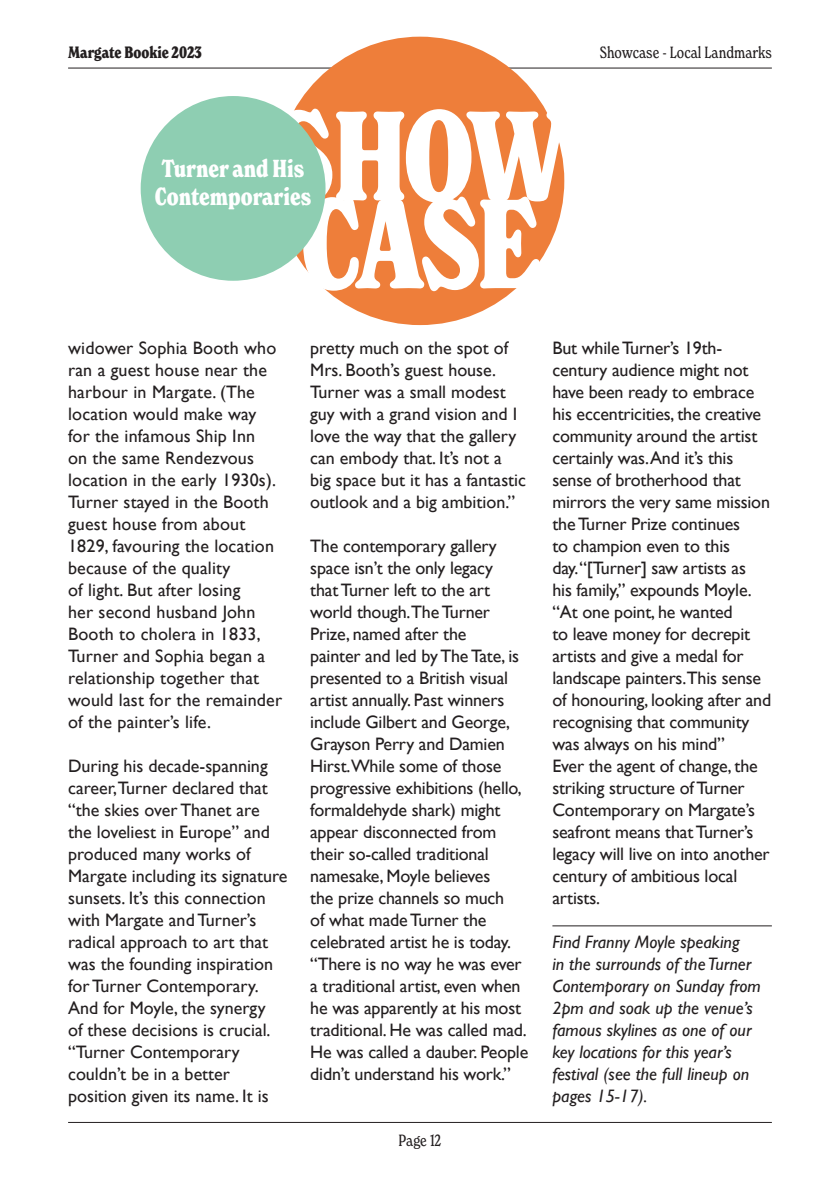
<style>
.page{position:relative;width:840px;height:1191px;background:#fff}
.page>*{position:absolute;margin:0;border:0;box-sizing:border-box;transform-origin:0 0}
.t1{font:700 condensed 123.2px/88px "New Spirit";color:#fff}
.t2{font:700 condensed 24px/28px "New Spirit";color:#fff}
.t3{font:18px/22px "Gill Sans";letter-spacing:-.01em;color:#231f20}
.t4{font:18px/22px "Gill Sans";letter-spacing:.01em;color:#231f20}
.t5{font:italic 18px/22px "Gill Sans";color:#231f20}
.t6{font:condensed 16px "New Spirit";color:#231f20}
.t7{font:700 condensed 16px "New Spirit";color:#231f20}
</style>
<div class="page">
<hr style="left:68px;top:68px;width:703px;height:1px;background:#231f20">
<hr style="left:68px;top:1122px;width:703px;height:1px;background:#231f20">
<div style="left:275px;top:37px;width:289px;height:288px;background:#ee7e3a;border-radius:50%"></div>
<hr style="left:552px;top:925px;width:219px;height:1px;background:#231f20">
<div style="left:141px;top:96px;width:184px;height:185px;background:#8eceb2;border-radius:50%"></div>
<p class="t7" style="left:68px;top:42px;width:135px">Margate Bookie 2023</p>
<h1 class="t1" style="left:273px;top:113px;width:297px">S H O W<br>C A S E</h1>
<h2 class="t2" style="left:155px;top:155px;width:158px">Turner and His<br>Contemporaries</h2>
<p class="t6" style="left:599px;top:42px;width:173px">Showcase - Local Landmarks</p>
<p class="t4" style="left:68px;top:337px;width:215px">widower Sophia Booth who ran a guest house near the harbour in Margate. (The location would make way for the infamous Ship Inn<br>on the same Rendezvous location in the early 1930s).<br>Turner stayed in the Booth guest house from about<br>1829, favouring the location because of the quality<br>of light. But after losing<br>her second husband John<br>Booth to cholera in 1833,<br>Turner and Sophia began a relationship together that would last for the remainder of the painter’s life.</p>
<p class="t3" style="left:68px;top:755px;width:221px">During his decade-spanning career,Turner declared that “the skies over Thanet are the loveliest in Europe” and produced many works of<br>Margate including its signature sunsets. It’s this connection with Margate and Turner’s radical approach to art that was the founding inspiration for Turner Contemporary.<br>And for Moyle, the synergy<br>of these decisions is crucial. “Turner Contemporary couldn’t be in a better position given its name. It is</p>
<p class="t3" style="left:310px;top:337px;width:217px">pretty much on the spot of<br>Mrs. Booth’s guest house.<br>Turner was a small modest guy with a grand vision and I love the way that the gallery can embody that. It’s not a big space but it has a fantastic outlook and a big ambition.”</p>
<p class="t3" style="left:310px;top:535px;width:219px">The contemporary gallery space isn’t the only legacy<br>that Turner left to the art world though.The Turner<br>Prize, named after the<br>painter and led by The Tate, is presented to a British visual artist annually. Past winners include Gilbert and George,<br>Grayson Perry and Damien<br>Hirst.While some of those progressive exhibitions (hello, formaldehyde shark) might appear disconnected from their so-called traditional namesake, Moyle believes<br>the prize channels so much<br>of what made Turner the celebrated artist he is today. “There is no way he was ever a traditional artist, even when he was apparently at his most traditional. He was called mad.<br>He was called a dauber. People didn’t understand his work.”</p>
<p class="t6" style="left:398px;top:1130px;width:44px">Page 12</p>
<p class="t3" style="left:552px;top:337px;width:220px">But while Turner’s 19th&shy;century audience might not have been ready to embrace his eccentricities, the creative community around the artist certainly was.And it’s this sense of brotherhood that mirrors the very same mission the Turner Prize continues<br>to champion even to this day.“[Turner] saw artists as<br>his family,” expounds Moyle. “At one point, he wanted<br>to leave money for decrepit artists and give a medal for landscape painters.This sense of honouring, looking after and recognising that community was always on his mind”<br>Ever the agent of change, the striking structure of Turner<br>Contemporary on Margate’s seafront means that Turner’s legacy will live on into another century of ambitious local artists.</p>
<p class="t5" style="left:552px;top:931px;width:210px">Find Franny Moyle speaking<br>in the surrounds of the Turner<br>Contemporary on Sunday from<br>2pm and soak up the venue’s famous skylines as one of our key locations for this year’s festival (see the full lineup on pages 15-17).</p>
</div>
